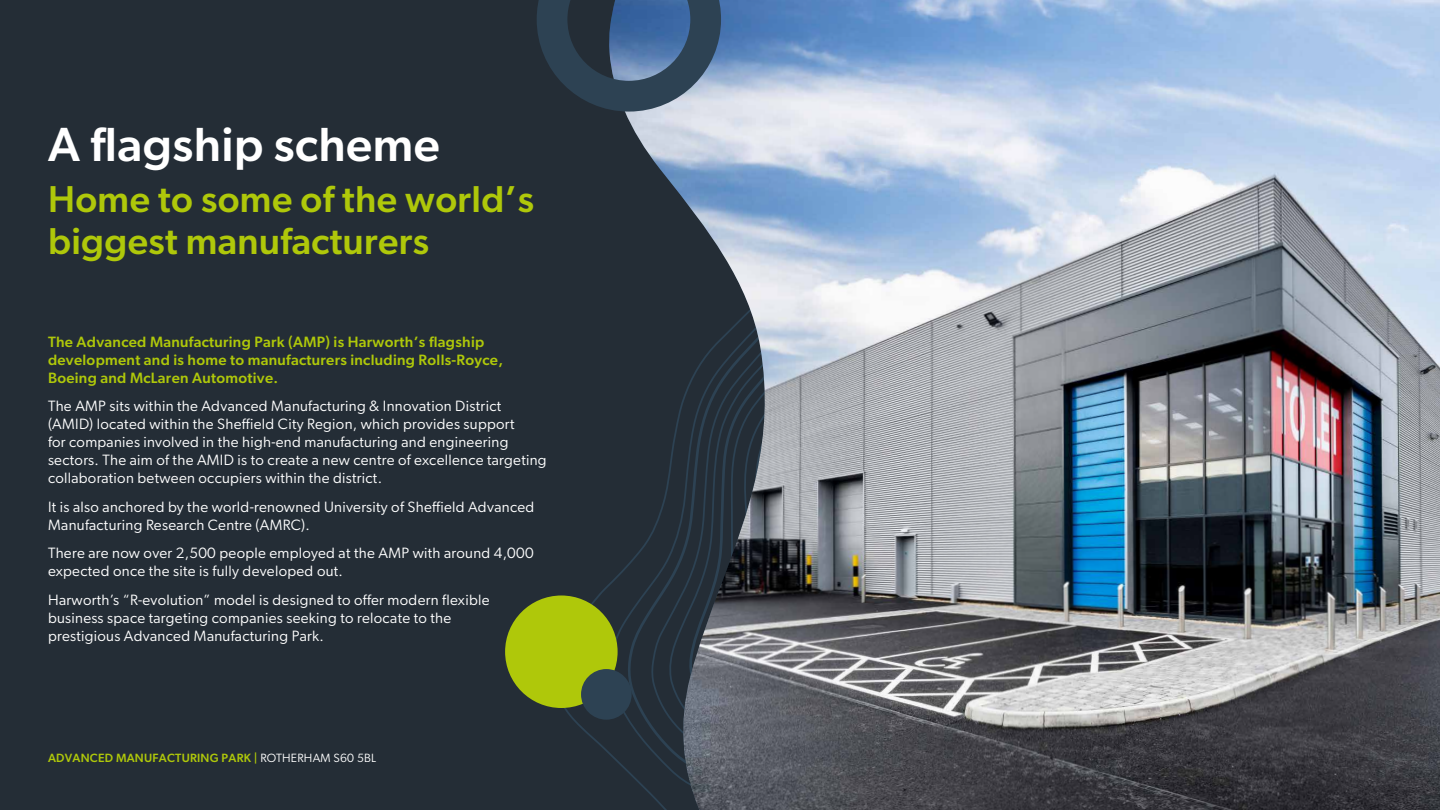
<style>
.page{position:relative;width:1440px;height:810px;background:#242d36}
.page>*{position:absolute;margin:0;border:0;box-sizing:border-box;transform-origin:0 0}
.t1{font:500 48px "Gibson";letter-spacing:.01em;color:#fff}
.t2{font:500 37.5px/41.2px "Gibson";letter-spacing:.01em;color:#afc80a}
.t3{font:15px/18px "Gibson";letter-spacing:.02em;color:#fff}
.t4{font:500 15px/18px "Gibson";letter-spacing:.02em;color:#afc80a}
.t5{font:500 12px "Gibson";letter-spacing:.02em;color:#afc80a}
.s1{font-weight:400;color:#fff}
</style>
<div class="page">
<div style="left:505px;top:596px;width:113px;height:112px;background:#afc80a;border-radius:50%"></div>
<div style="left:581px;top:669px;width:51px;height:51px;background:#2d4253;border-radius:50%"></div>
<img style="left:609px;top:0;width:831px;height:810px">
<svg style="left:537px;top:0;width:199px;height:127px"></svg>
<h1 class="t1" style="left:48px;top:116px;width:393px">A flagship scheme</h1>
<h2 class="t2" style="left:48px;top:178px;width:487px">Home to some of the world’s biggest manufacturers</h2>
<p class="t4" style="left:48px;top:332px;width:457px">The Advanced Manufacturing Park (AMP) is Harworth’s flagship development and is home to manufacturers including Rolls-Royce,<br>Boeing and McLaren Automotive.</p>
<p class="t3" style="left:48px;top:397px;width:500px">The AMP sits within the Advanced Manufacturing &amp; Innovation District (AMID) located within the Sheffield City Region, which provides support<br>for companies involved in the high-end manufacturing and engineering sectors. The aim of the AMID is to create a new centre of excellence targeting collaboration between occupiers within the district.</p>
<p class="t3" style="left:48px;top:497px;width:488px">It is also anchored by the world-renowned University of Sheffield Advanced<br>Manufacturing Research Centre (AMRC).</p>
<p class="t3" style="left:48px;top:544px;width:487px">There are now over 2,500 people employed at the AMP with around 4,000 expected once the site is fully developed out.</p>
<p class="t3" style="left:48px;top:590px;width:443px">Harworth’s “R-evolution” model is designed to offer modern flexible business space targeting companies seeking to relocate to the prestigious Advanced Manufacturing Park.</p>
<p class="t5" style="left:48px;top:751px;width:330px">ADVANCED MANUFACTURING PARK | <span class="s1">ROTHERHAM S60 5BL</span></p>
</div>
